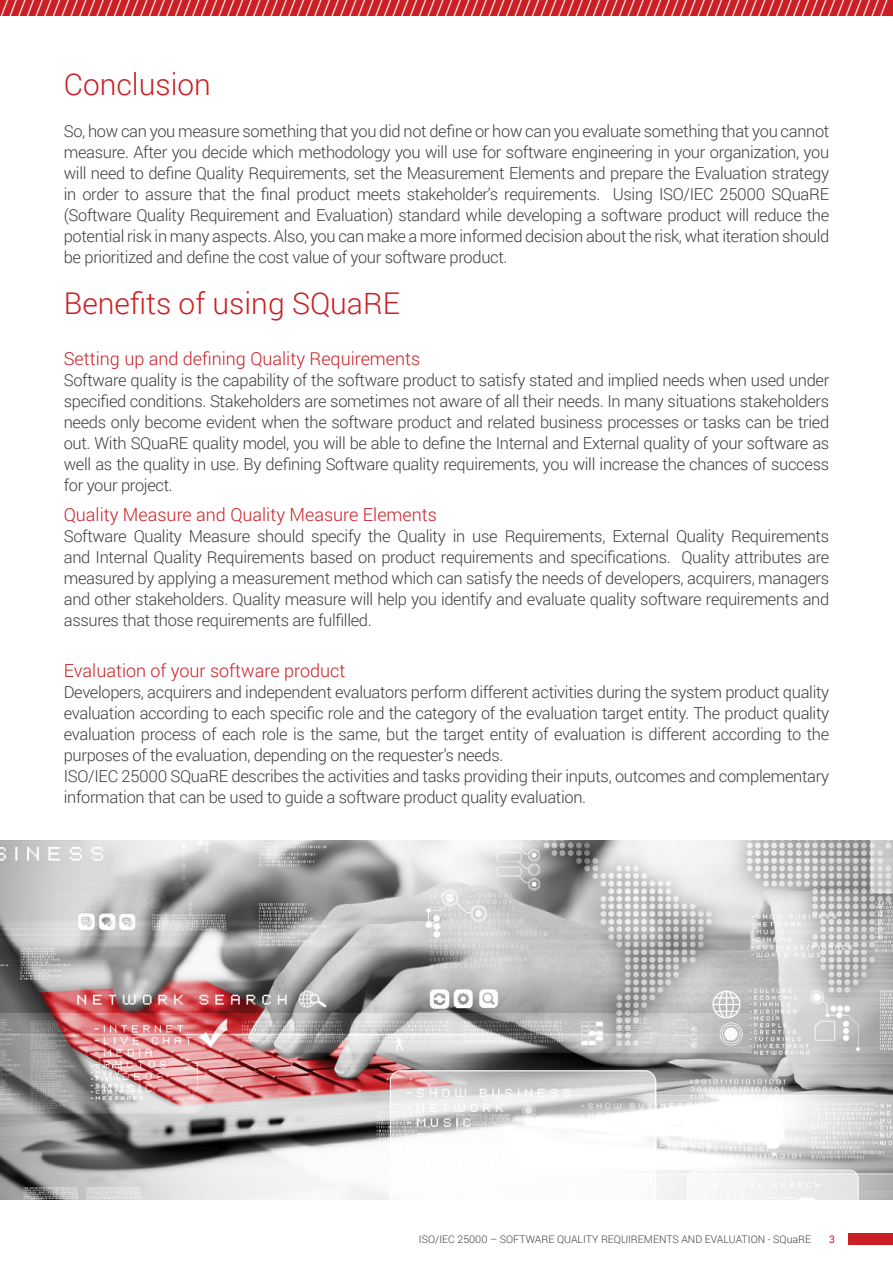
<style>
.page{position:relative;width:893px;height:1263px;background:#fff}
.page>*{position:absolute;margin:0;border:0;box-sizing:border-box;transform-origin:0 0}
.t1{font:300 30px "Roboto";color:#ca1f25}
.t2{font:300 22.5px "Roboto";color:#fff}
.t3{font:300 18px "Roboto";color:#ca1f25}
.t4{font:300 16.5px/21px "Roboto";letter-spacing:-.02em;color:#3e3e3f;text-align:justify}
.t5{font:300 10.5px "Roboto";color:#3e3e3f}
.t6{font:10.5px "Roboto";color:#ca1f25}
</style>
<div class="page">
<div style="left:849px;top:1233px;width:44px;height:12px;background:#ca1f25"></div>
<div style="left:0;top:0;width:893px;height:16px;background:#ca1f25"></div>
<img style="left:1px;top:841px;width:891px;height:358px">
<p class="t2" style="left:0;top:-7px;width:890px">//////////////////////////////////////////////////////////////////////////////////////////////////////</p>
<p class="t1" style="left:64px;top:64px;width:149px">Conclusion</p>
<p class="t4" style="left:64px;top:120px;width:767px">So, how can you measure something that you did not define or how can you evaluate something that you cannot measure. After you decide which methodology you will use for software engineering in your organization, you will need to define Quality Requirements, set the Measurement Elements and prepare the Evaluation strategy in order to assure that the final product meets stakeholder’s requirements. Using ISO/IEC 25000 SQuaRE (Software Quality Requirement and Evaluation) standard while developing a software product will reduce the potential risk in many aspects. Also, you can make a more informed decision about the risk, what iteration should be prioritized and define the cost value of your software product.</p>
<p class="t1" style="left:64px;top:283px;width:338px">Benefits of using SQuaRE</p>
<p class="t3" style="left:64px;top:346px;width:358px">Setting up and defining Quality Requirements</p>
<p class="t4" style="left:64px;top:369px;width:767px">Software quality is the capability of the software product to satisfy stated and implied needs when used under specified conditions. Stakeholders are sometimes not aware of all their needs. In many situations stakeholders needs only become evident when the software product and related business processes or tasks can be tried out. With SQuaRE quality model, you will be able to define the Internal and External quality of your software as well as the quality in use. By defining Software quality requirements, you will increase the chances of success for your project.</p>
<p class="t3" style="left:64px;top:502px;width:375px">Quality Measure and Quality Measure Elements</p>
<p class="t4" style="left:64px;top:525px;width:767px">Software Quality Measure should specify the Quality in use Requirements, External Quality Requirements and Internal Quality Requirements based on product requirements and specifications. Quality attributes are measured by applying a measurement method which can satisfy the needs of developers, acquirers, managers and other stakeholders. Quality measure will help you identify and evaluate quality software requirements and assures that those requirements are fulfilled.</p>
<p class="t3" style="left:64px;top:658px;width:283px">Evaluation of your software product</p>
<p class="t4" style="left:64px;top:681px;width:767px">Developers, acquirers and independent evaluators perform different activities during the system product quality evaluation according to each specific role and the category of the evaluation target entity. The product quality evaluation process of each role is the same, but the target entity of evaluation is different according to the purposes of the evaluation, depending on the requester’s needs.</p>
<p class="t4" style="left:64px;top:765px;width:767px">ISO/IEC 25000 SQuaRE describes the activities and tasks providing their inputs, outcomes and complementary information that can be used to guide a software product quality evaluation.</p>
<p class="t5" style="left:419px;top:1232px;width:394px">ISO/IEC 25000 – SOFTWARE QUALITY REQUIREMENTS AND EVALUATION - SQuaRE</p>
<p class="t6" style="left:829px;top:1232px;width:7px">3</p>
</div>
